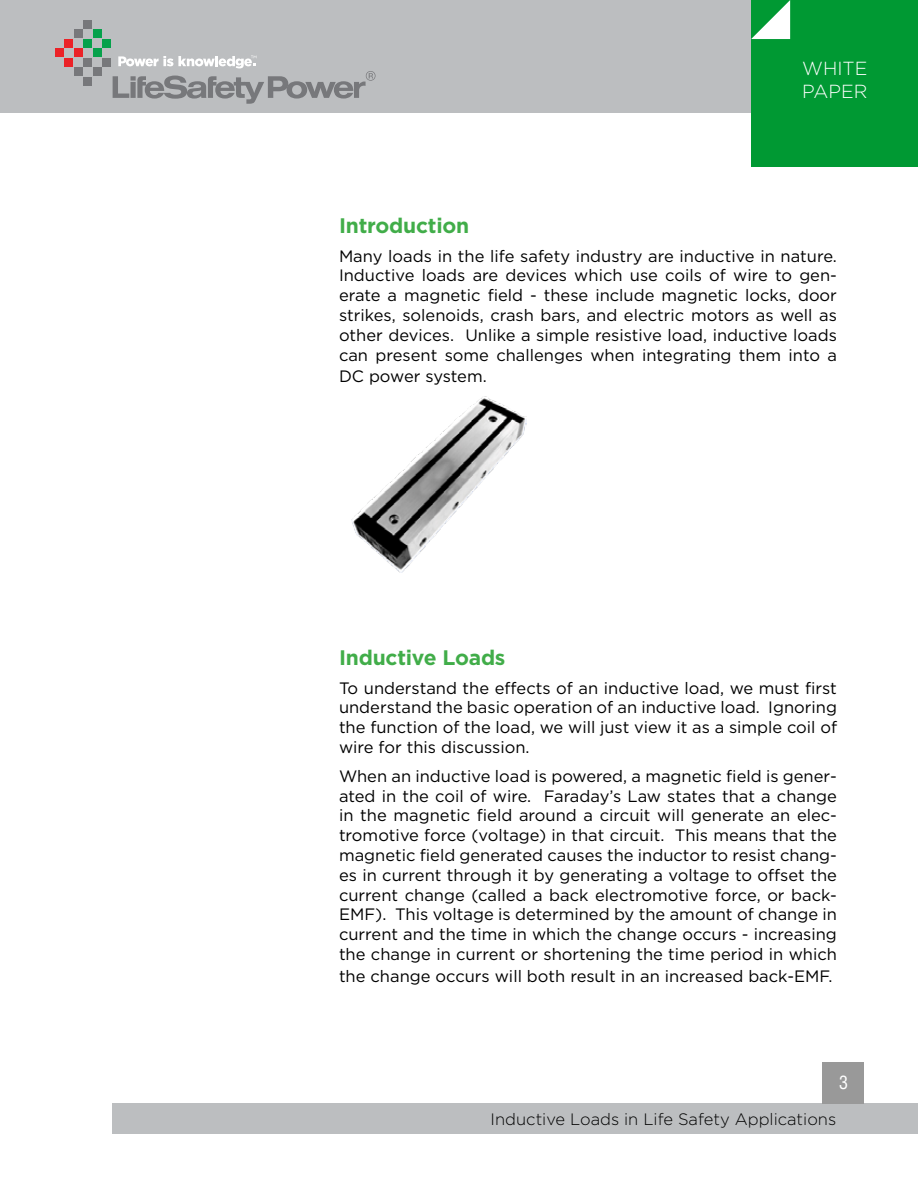
<style>
.page{position:relative;width:918px;height:1188px;background:#fff}
.page>*{position:absolute;margin:0;border:0;box-sizing:border-box;transform-origin:0 0}
.t1{font:700 21px "Gotham";letter-spacing:-.01em;color:#41ad49}
.t2{font:300 18.9px/22.6px "Gotham";color:#fff}
.t3{font:condensed 18px "Helvetica LT Std";color:#fff}
.t4{font:16.5px/19.8px "Gotham";color:#000;text-align:justify}
.t5{font:300 16.5px "Gotham";color:#000}
</style>
<div class="page">
<hr style="left:0;top:0;width:1px;height:167px;background:#093">
<hr style="left:0;top:1104px;width:1px;height:30px;background:#bcbec0">
<div style="left:0;top:0;width:918px;height:112px;background:#bcbec0"></div>
<div style="left:55px;top:49px;width:8px;height:8px;background:#eb2227"></div>
<div style="left:65px;top:39px;width:8px;height:8px;background:#eb2227"></div>
<div style="left:74px;top:49px;width:8px;height:8px;background:#eb2227"></div>
<div style="left:65px;top:58px;width:8px;height:8px;background:#eb2227"></div>
<div style="left:74px;top:68px;width:8px;height:8px;background:#77787b"></div>
<div style="left:84px;top:58px;width:8px;height:8px;background:#77787b"></div>
<div style="left:93px;top:68px;width:8px;height:8px;background:#77787b"></div>
<div style="left:103px;top:58px;width:8px;height:8px;background:#77787b"></div>
<div style="left:74px;top:30px;width:8px;height:8px;background:#77787b"></div>
<div style="left:84px;top:20px;width:8px;height:8px;background:#77787b"></div>
<div style="left:84px;top:77px;width:8px;height:8px;background:#77787b"></div>
<div style="left:84px;top:39px;width:8px;height:8px;background:#06a14b"></div>
<div style="left:93px;top:30px;width:8px;height:8px;background:#06a14b"></div>
<div style="left:103px;top:39px;width:8px;height:8px;background:#06a14b"></div>
<div style="left:93px;top:49px;width:8px;height:8px;background:#06a14b"></div>
<svg style="left:113px;top:56px;width:263px;height:48px"></svg>
<div style="left:751px;top:0;width:167px;height:167px;background:#093"></div>
<svg style="left:751px;top:0;width:39px;height:39px"></svg>
<div style="left:112px;top:1104px;width:806px;height:30px;background:#bcbec0"></div>
<div style="left:823px;top:1063px;width:41px;height:41px;background:#999"></div>
<img style="left:351px;top:396px;width:176px;height:177px">
<p class="t2" style="left:802px;top:57px;width:67px">WHITE<br>PAPER</p>
<p class="t1" style="left:339px;top:211px;width:132px">Introduction</p>
<p class="t4" style="left:339px;top:246px;width:500px;text-align:left">Many loads in the life safety industry are inductive in nature.<br>Inductive loads are devices which use coils of wire to gen&shy;erate a magnetic field - these include magnetic locks, door strikes, solenoids, crash bars, and electric motors as well as other devices. Unlike a simple resistive load, inductive loads can present some challenges when integrating them into a</p>
<p class="t4" style="left:339px;top:366px;width:147px">DC power system.</p>
<p class="t1" style="left:339px;top:643px;width:168px">Inductive Loads</p>
<p class="t4" style="left:339px;top:678px;width:500px">To understand the effects of an inductive load, we must first understand the basic operation of an inductive load. Ignoring the function of the load, we will just view it as a simple coil of wire for this discussion.</p>
<p class="t4" style="left:339px;top:766px;width:500px">When an inductive load is powered, a magnetic field is gener&shy;ated in the coil of wire. Faraday’s Law states that a change in the magnetic field around a circuit will generate an elec&shy;tromotive force (voltage) in that circuit. This means that the magnetic field generated causes the inductor to resist chang&shy;es in current through it by generating a voltage to offset the current change (called a back electromotive force, or back-EMF). This voltage is determined by the amount of change in current and the time in which the change occurs - increasing the change in current or shortening the time period in which</p>
<p class="t4" style="left:339px;top:966px;width:493px">the change occurs will both result in an increased back-EMF.</p>
<p class="t3" style="left:839px;top:1071px;width:10px">3</p>
<p class="t5" style="left:491px;top:1108px;width:347px">Inductive Loads in Life Safety Applications</p>
</div>
